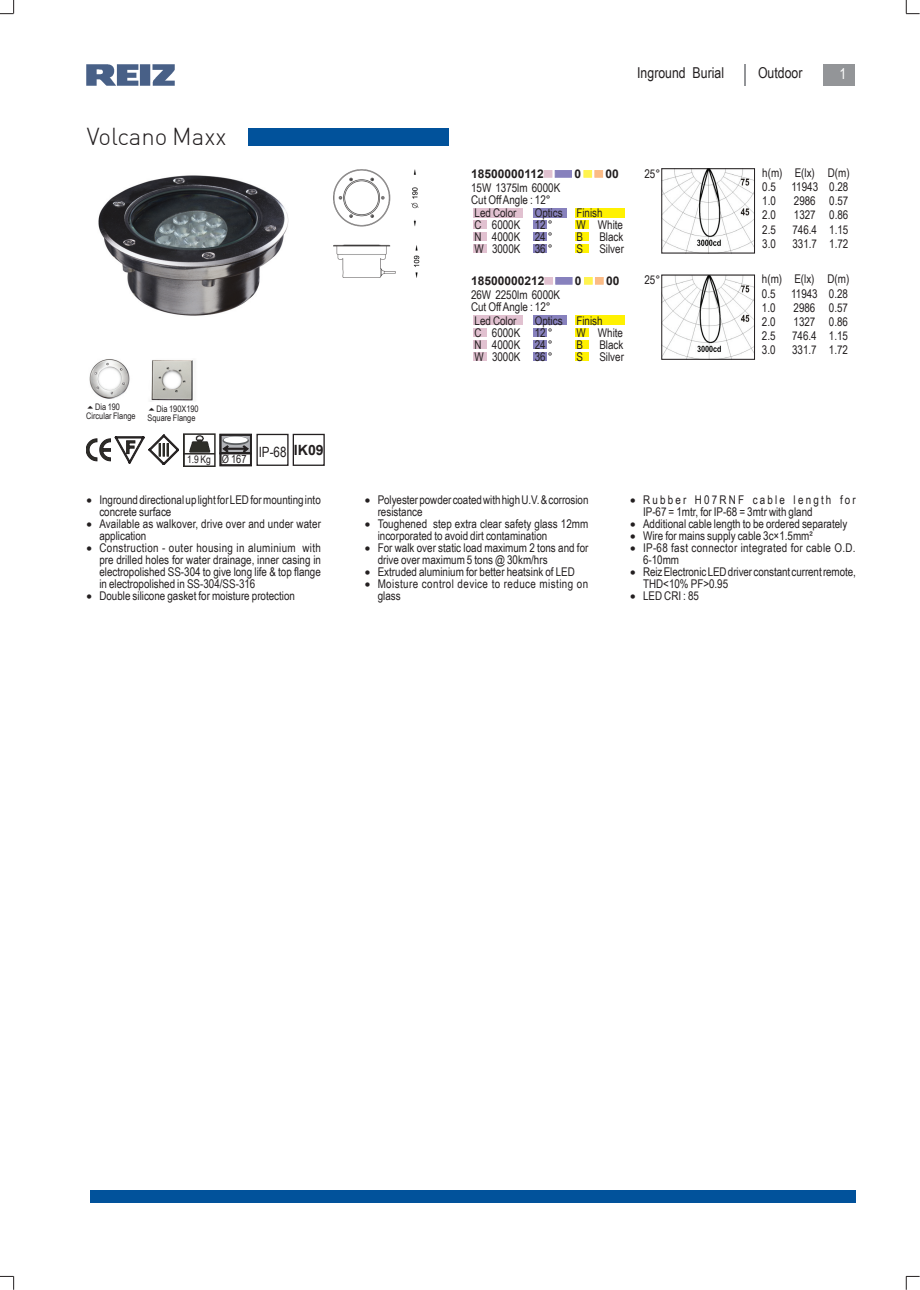
<style>
.page{position:relative;width:920px;height:1290px;background:#fff}
.page>*{position:absolute;margin:0;border:0;box-sizing:border-box;transform-origin:0 0}
.t1{font:300 24px "DIN";color:#231f20}
.t2{font:15px "Arial Narrow";color:#231f20}
.t3{font:15px "Arial Narrow";color:#fff}
.t4{font:14.1px "Arial Narrow";color:#231f20}
.t5{font:12px/12px "Arial Narrow";color:#231f20}
.t6{font:12px/12px "Arial Narrow";letter-spacing:.18em;color:#231f20}
.t7{font:12px/12px "Arial Narrow";letter-spacing:.025em;color:#231f20}
.t8{font:12px/12px "Arial Narrow";letter-spacing:.035em;color:#231f20}
.t9{font:700 12px "Arial";color:#231f20}
.t10{font:10.35px "Arial Narrow";color:#231f20}
.t11{font:9px/9px "Arial Narrow";color:#231f20}
.s1{font-size:11.4px}
.s2{font-family:"Arial";font-weight:700}
</style>
<div class="page">
<div style="left:90px;top:1190px;width:765px;height:13px;background:#01529b"></div>
<div style="left:823px;top:64px;width:32px;height:22px;background:#939598"></div>
<hr style="left:744px;top:64px;width:2px;height:22px;background:#939598">
<img style="left:86px;top:64px;width:88px;height:22px">
<svg style="left:0;top:0;width:14px;height:14px"></svg>
<svg style="left:906px;top:0;width:14px;height:14px"></svg>
<svg style="left:0;top:1276px;width:14px;height:14px"></svg>
<svg style="left:906px;top:1276px;width:14px;height:14px"></svg>
<svg style="left:220px;top:434px;width:32px;height:32px"></svg>
<div style="left:220px;top:453px;width:32px;height:1px;border:1px solid #231f20"></div>
<svg style="left:86px;top:435px;width:93px;height:30px"></svg>
<img style="left:183px;top:434px;width:33px;height:32px">
<div style="left:255px;top:432px;width:111px;height:35px;background:#fff;border:1px solid #fff"></div>
<img style="left:663px;top:170px;width:90px;height:81px">
<img style="left:663px;top:277px;width:90px;height:81px">
<div style="left:248px;top:128px;width:201px;height:17px;background:#01529b"></div>
<div style="left:661px;top:168px;width:94px;height:85px;border:1px solid #231f20"></div>
<div style="left:661px;top:275px;width:94px;height:85px;border:1px solid #231f20"></div>
<img style="left:98px;top:175px;width:191px;height:141px">
<div style="left:544px;top:170px;width:8px;height:8px;background:#e1c1d0;border:1px solid #e1c1d0"></div>
<div style="left:555px;top:170px;width:17px;height:8px;background:#8781bd;border:1px solid #8781bd"></div>
<div style="left:584px;top:170px;width:8px;height:8px;background:#fff34f;border:1px solid #fff34f"></div>
<div style="left:594px;top:170px;width:9px;height:8px;background:#fbbb85;border:1px solid #fbbb85"></div>
<div style="left:544px;top:277px;width:9px;height:8px;background:#e1c1d0;border:1px solid #e1c1d0"></div>
<div style="left:555px;top:277px;width:17px;height:8px;background:#8781bd;border:1px solid #8781bd"></div>
<div style="left:584px;top:277px;width:9px;height:8px;background:#fff34f;border:1px solid #fff34f"></div>
<div style="left:595px;top:277px;width:9px;height:8px;background:#fbbb85;border:1px solid #fbbb85"></div>
<img style="left:89px;top:359px;width:41px;height:40px">
<img style="left:151px;top:360px;width:42px;height:41px">
<img style="left:333px;top:170px;width:87px;height:107px">
<div style="left:575px;top:220px;width:14px;height:9px;background:#fff101"></div>
<div style="left:575px;top:232px;width:14px;height:9px;background:#fff101"></div>
<div style="left:575px;top:244px;width:14px;height:9px;background:#fff101"></div>
<div style="left:575px;top:208px;width:49px;height:9px;background:#fff101"></div>
<div style="left:473px;top:220px;width:14px;height:9px;background:#e1c1d0"></div>
<div style="left:473px;top:232px;width:14px;height:9px;background:#e1c1d0"></div>
<div style="left:473px;top:244px;width:14px;height:9px;background:#e1c1d0"></div>
<div style="left:473px;top:208px;width:50px;height:9px;background:#e1c1d0"></div>
<div style="left:533px;top:220px;width:14px;height:9px;background:#8781bd"></div>
<div style="left:533px;top:232px;width:14px;height:9px;background:#8781bd"></div>
<div style="left:533px;top:244px;width:14px;height:9px;background:#8781bd"></div>
<div style="left:533px;top:208px;width:34px;height:9px;background:#8781bd"></div>
<div style="left:575px;top:328px;width:14px;height:9px;background:#fff101"></div>
<div style="left:575px;top:340px;width:14px;height:9px;background:#fff101"></div>
<div style="left:575px;top:352px;width:14px;height:9px;background:#fff101"></div>
<div style="left:575px;top:316px;width:49px;height:9px;background:#fff101"></div>
<div style="left:473px;top:328px;width:14px;height:9px;background:#e1c1d0"></div>
<div style="left:473px;top:340px;width:14px;height:9px;background:#e1c1d0"></div>
<div style="left:473px;top:352px;width:14px;height:9px;background:#e1c1d0"></div>
<div style="left:473px;top:316px;width:50px;height:9px;background:#e1c1d0"></div>
<div style="left:533px;top:328px;width:14px;height:9px;background:#8781bd"></div>
<div style="left:533px;top:340px;width:14px;height:9px;background:#8781bd"></div>
<div style="left:533px;top:352px;width:14px;height:9px;background:#8781bd"></div>
<div style="left:533px;top:316px;width:34px;height:9px;background:#8781bd"></div>
<div style="left:293px;top:434px;width:32px;height:32px;border:1px solid #231f20"></div>
<div style="left:256px;top:434px;width:33px;height:32px;border:1px solid #231f20"></div>
<h1 class="t1" style="left:87px;top:121px;width:141px">Volcano Maxx</h1>
<p class="t11" style="left:86px;top:402px;width:51px;text-indent:9px">Dia 190<br>Circular Flange</p>
<p class="t11" style="left:148px;top:403px;width:53px;text-indent:9px">Dia 190X190<br>Square Flange</p>
<p class="t10" style="left:187px;top:452px;width:61px">1.9 Kg <span class="s1">Ø 167</span></p>
<p class="t4" style="left:259px;top:442px;width:67px">IP-68 <span class="s2">IK09</span></p>
<p class="t5" style="left:99px;top:494px;width:223px;text-indent:-13px">• Inground directional up light for LED for mounting into concrete surface</p>
<p class="t5" style="left:99px;top:518px;width:223px;text-indent:-13px">• Available as walkover, drive over and under water application</p>
<p class="t5" style="left:99px;top:542px;width:223px;text-align:justify;text-indent:-13px">• Construction - outer housing in aluminium with pre drilled holes for water drainage, inner casing in electropolished SS-304 to give long life &amp; top flange in electropolished in SS-304/SS-316</p>
<p class="t5" style="left:87px;top:590px;width:210px">• Double silicone gasket for moisture protection</p>
<p class="t2" style="left:637px;top:62px;width:88px">Inground Burial</p>
<p class="t2" style="left:758px;top:62px;width:46px">Outdoor</p>
<p class="t3" style="left:839px;top:63px;width:8px">1</p>
<p class="t9" style="left:471px;top:165px;width:74px">18500000112</p>
<p class="t9" style="left:574px;top:165px;width:8px">0</p>
<p class="t9" style="left:605px;top:165px;width:15px">00</p>
<p class="t5" style="left:471px;top:181px;width:91px">15W 1375lm 6000K<br>Cut Off Angle : 12°</p>
<p class="t5" style="left:475px;top:206px;width:47px">Led Color<br>C 6000K<br>N 4000K<br>W 3000K</p>
<p class="t5" style="left:535px;top:206px;width:29px">Optics<br>12 °<br>24 °<br>36 °</p>
<p class="t5" style="left:576px;top:206px;width:48px">Finish<br>W White<br>B</p>
<p class="t5" style="left:599px;top:230px;width:26px">Black</p>
<p class="t5" style="left:576px;top:242px;width:8px">S</p>
<p class="t5" style="left:599px;top:242px;width:26px">Silver</p>
<p class="t9" style="left:471px;top:272px;width:75px">18500000212</p>
<p class="t9" style="left:575px;top:272px;width:8px">0</p>
<p class="t9" style="left:606px;top:272px;width:15px">00</p>
<p class="t5" style="left:471px;top:288px;width:91px">26W 2250lm 6000K<br>Cut Off Angle : 12°</p>
<p class="t5" style="left:475px;top:314px;width:47px">Led Color<br>C 6000K<br>N 4000K<br>W 3000K</p>
<p class="t5" style="left:535px;top:314px;width:29px">Optics<br>12 °<br>24 °<br>36 °</p>
<p class="t5" style="left:576px;top:314px;width:48px">Finish<br>W White<br>B</p>
<p class="t5" style="left:599px;top:338px;width:26px">Black</p>
<p class="t5" style="left:576px;top:350px;width:8px">S</p>
<p class="t5" style="left:599px;top:350px;width:26px">Silver</p>
<p class="t5" style="left:644px;top:167px;width:17px">25°</p>
<p class="t5" style="left:644px;top:274px;width:17px">25°</p>
<p class="t5" style="left:762px;top:165px;width:89px;line-height:14.1px">h(m) E(lx) D(m)<br>0.5</p>
<p class="t5" style="left:791px;top:181px;width:58px">11943 0.28</p>
<p class="t5" style="left:762px;top:195px;width:15px">1.0</p>
<p class="t5" style="left:794px;top:195px;width:56px">2986 0.57</p>
<p class="t5" style="left:762px;top:209px;width:15px">2.0</p>
<p class="t5" style="left:794px;top:209px;width:56px">1327 0.86</p>
<p class="t5" style="left:762px;top:223px;width:15px">2.5</p>
<p class="t5" style="left:792px;top:223px;width:57px">746.4 1.15</p>
<p class="t5" style="left:762px;top:237px;width:15px">3.0</p>
<p class="t5" style="left:792px;top:237px;width:57px">331.7 1.72</p>
<p class="t5" style="left:762px;top:272px;width:89px;line-height:14.1px">h(m) E(lx) D(m)<br>0.5</p>
<p class="t5" style="left:791px;top:287px;width:58px">11943 0.28</p>
<p class="t5" style="left:762px;top:301px;width:15px">1.0</p>
<p class="t5" style="left:793px;top:301px;width:56px">2986 0.57</p>
<p class="t5" style="left:762px;top:315px;width:15px">2.0</p>
<p class="t5" style="left:793px;top:315px;width:56px">1327 0.86</p>
<p class="t5" style="left:762px;top:329px;width:15px">2.5</p>
<p class="t5" style="left:792px;top:329px;width:57px">746.4 1.15</p>
<p class="t5" style="left:762px;top:343px;width:15px">3.0</p>
<p class="t5" style="left:792px;top:343px;width:57px">331.7 1.72</p>
<p class="t5" style="left:378px;top:494px;width:212px;text-indent:-13px">• Polyester powder coated with high U.V. &amp; corrosion resistance</p>
<p class="t5" style="left:378px;top:518px;width:212px;text-indent:-13px">• Toughened step extra clear safety glass 12mm incorporated to avoid dirt contamination</p>
<p class="t5" style="left:378px;top:542px;width:212px;text-indent:-13px">• For walk over static load maximum 2 tons and for drive over maximum 5 tons @ 30km/hrs</p>
<p class="t5" style="left:365px;top:566px;width:211px">• Extruded aluminium for better heatsink of LED</p>
<p class="t8" style="left:378px;top:578px;width:212px;text-indent:-13px">• Moisture control device to reduce misting on glass</p>
<p class="t6" style="left:643px;top:494px;width:214px;text-indent:-13px">• Rubber H07RNF cable length for<br>IP-67 = 1mtr, for IP-68 = 3mtr with gland</p>
<p class="t5" style="left:630px;top:518px;width:219px">• Additional cable length to be ordered separately</p>
<p class="t5" style="left:630px;top:530px;width:184px">• Wire for mains supply cable 3c×1.5mm²</p>
<p class="t7" style="left:643px;top:542px;width:214px;text-indent:-13px">• IP-68 fast connector integrated for cable O.D.<br>6-10mm</p>
<p class="t5" style="left:643px;top:566px;width:214px;text-indent:-13px">• Reiz Electronic LED driver constant current remote,<br>THD&lt;10% PF&gt;0.95</p>
<p class="t5" style="left:630px;top:590px;width:70px">• LED CRI : 85</p>
</div>
